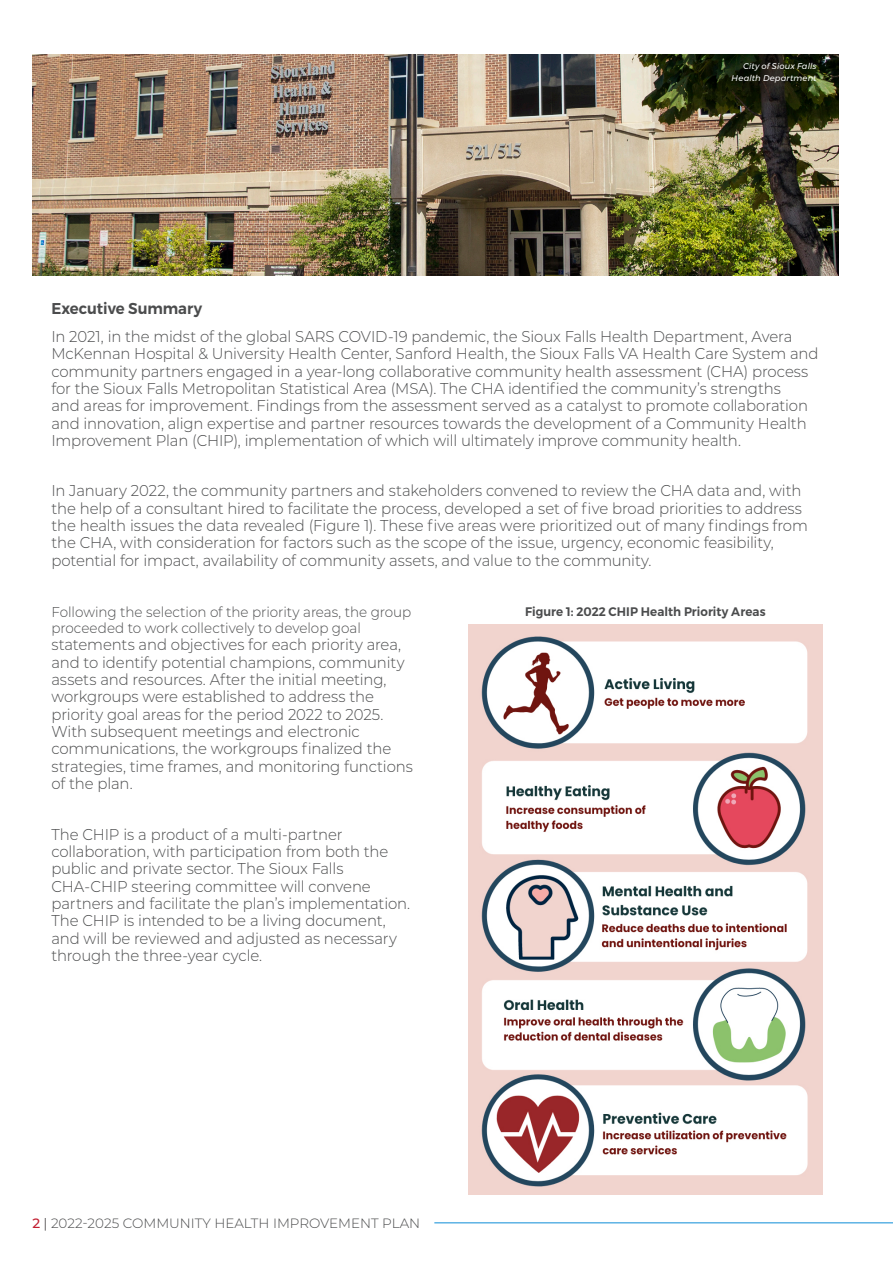
<style>
.page{position:relative;width:893px;height:1263px;background:#fff}
.page>*{position:absolute;margin:0;border:0;box-sizing:border-box;transform-origin:0 0}
.Body{font:300 15.6px/17.2px "Montserrat";letter-spacing:-.01em;color:#4b4c4d;scale:.95 1}
.Body-2{font:600 15.6px "Montserrat";color:#4b4c4d;scale:.95 1}
.Body-3{font:300 14.25px/15.8px "Montserrat";color:#4b4c4d;scale:.95 1}
.t1{font:300 13.5px "Montserrat";color:#4b4c4d}
.Body-4{font:600 12.45px "Montserrat";letter-spacing:.005em;color:#4b4c4d;scale:.95 1}
.Page_Title{font:italic 8.4px/12px "Montserrat";letter-spacing:.01em;color:#fff;text-align:right}
.s1{font-weight:500;color:#c21f31}
.s2{color:#231f20}
</style>
<div class="page">
<img style="left:32px;top:54px;width:807px;height:222px">
<img style="left:469px;top:625px;width:353px;height:570px">
<hr style="left:434px;top:1222px;width:459px;height:1px;background:#5db2e4">
<p class="Page_Title" style="left:731px;top:60px;width:87px">City of Sioux Falls<br>Health Department</p>
<p class="Body-2" style="left:51px;top:297px;width:160px">Executive Summary</p>
<p class="Body" style="left:51px;top:327px;width:809px">In 2021, in the midst of the global SARS COVID-19 pandemic, the Sioux Falls Health Department, Avera McKennan Hospital &amp; University Health Center, Sanford Health, the Sioux Falls VA Health Care System and community partners engaged in a year-long collaborative community health assessment (CHA) process for the Sioux Falls Metropolitan Statistical Area (MSA). The CHA identified the community’s strengths<br>and areas for improvement. Findings from the assessment served as a catalyst to promote collaboration and innovation, align expertise and partner resources towards the development of a Community Health Improvement Plan (CHIP), implementation of which will ultimately improve community health.</p>
<p class="Body" style="left:51px;top:482px;width:798px">In January 2022, the community partners and stakeholders convened to review the CHA data and, with the help of a consultant hired to facilitate the process, developed a set of five broad priorities to address the health issues the data revealed (Figure 1). These five areas were prioritized out of many findings from the CHA, with consideration for factors such as the scope of the issue, urgency, economic feasibility, potential for impact, availability of community assets, and value to the community.</p>
<p class="Body-3" style="left:51px;top:604px;width:380px">Following the selection of the priority areas, the group proceeded to work collectively to develop goal</p>
<p class="Body" style="left:51px;top:636px;width:382px">statements and objectives for each priority area, and to identify potential champions, community assets and resources. After the initial meeting, workgroups were established to address the priority goal areas for the period 2022 to 2025.<br>With subsequent meetings and electronic communications, the workgroups finalized the strategies, time frames, and monitoring functions of the plan.</p>
<p class="Body" style="left:51px;top:825px;width:377px">The CHIP is a product of a multi-partner collaboration, with participation from both the public and private sector. The Sioux Falls CHA-CHIP steering committee will convene partners and facilitate the plan’s implementation.<br>The CHIP is intended to be a living document, and will be reviewed and adjusted as necessary through the three-year cycle.</p>
<p class="Body-4" style="left:525px;top:602px;width:255px">Figure 1: 2022 CHIP Health Priority Areas</p>
<p class="t1" style="left:32px;top:1214px;width:389px"><span class="s1">2</span> <span class="s2">|</span> 2022-2025 COMMUNITY HEALTH IMPROVEMENT PLAN</p>
</div>
